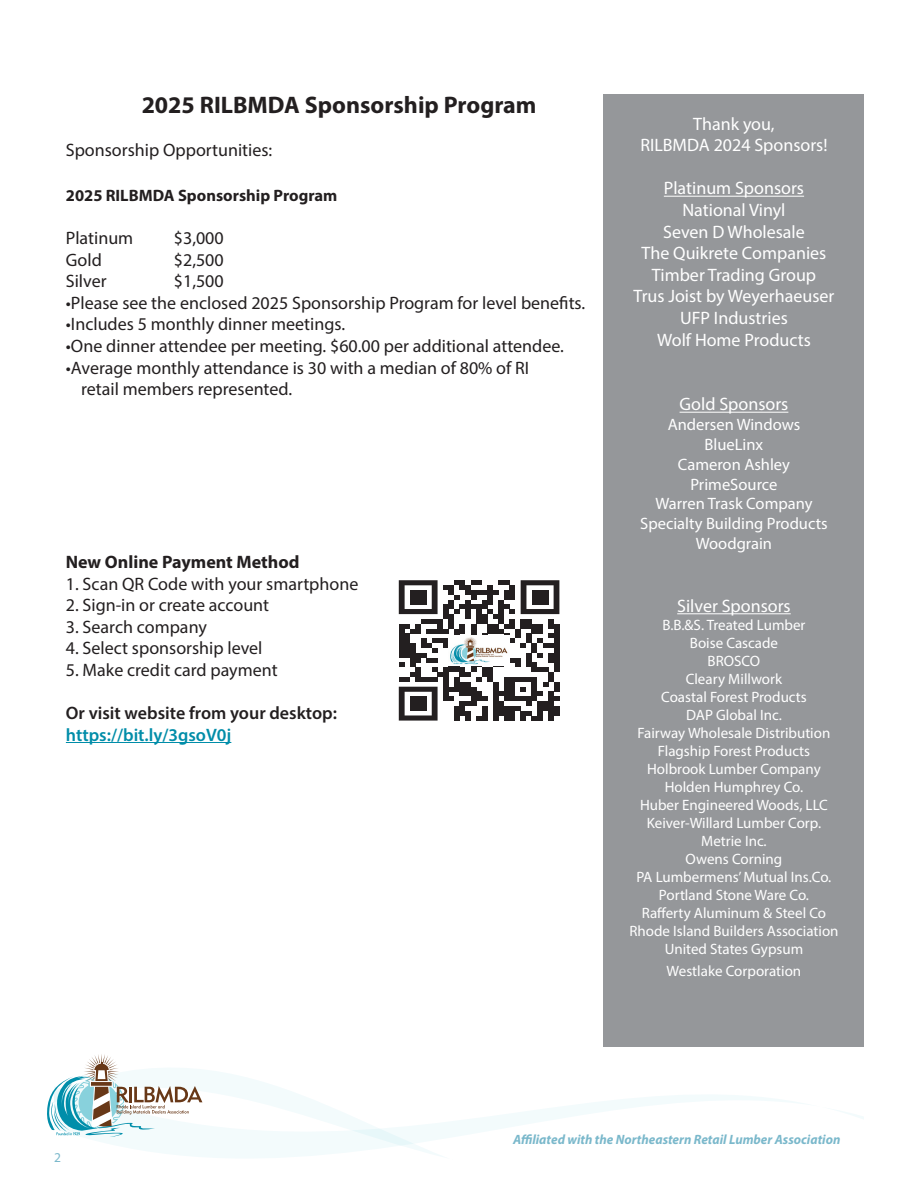
<style>
.page{position:relative;width:918px;height:1188px;background:#fff}
.page>*{position:absolute;margin:0;border:0;box-sizing:border-box;transform-origin:0 0}
.t1{font:700 24px "Myriad Pro";color:#231f20}
.t2{font:18px "Myriad Pro";color:#231f20}
.t3{font:18px "Myriad Pro";color:#fff}
.t4{font:600 18px "Myriad Pro";color:#231f20}
.t5{font:700 18px "Myriad Pro";color:#231f20}
.t6{font:600 18px "Myriad Pro";color:#008da9}
.t7{font:16.5px "Myriad Pro";color:#fff}
.t8{font:700 16.5px "Myriad Pro";color:#231f20}
.t9{font:15px "Myriad Pro";color:#fff}
.t10{font:italic 700 13.5px "Myriad Pro";color:#7ab8cb}
.t11{font:13.5px "Myriad Pro";color:#7ab8cb}
</style>
<div class="page">
<svg style="left:452px;top:954px;width:412px;height:183px"></svg>
<svg style="left:47px;top:1054px;width:405px;height:104px"></svg>
<div style="left:604px;top:94px;width:260px;height:953px;background:#95979a"></div>
<hr style="left:664px;top:196px;width:140px;height:1px;background:#fff">
<hr style="left:680px;top:412px;width:108px;height:1px;background:#fff">
<hr style="left:677px;top:613px;width:114px;height:1px;background:#fff">
<hr style="left:66px;top:742px;width:165px;height:1px;background:#008da9">
<svg style="left:399px;top:580px;width:160px;height:141px"></svg>
<div style="left:410px;top:590px;width:16px;height:14px;background:#231f20"></div>
<div style="left:532px;top:590px;width:16px;height:14px;background:#231f20"></div>
<div style="left:410px;top:696px;width:16px;height:15px;background:#231f20"></div>
<img style="left:449px;top:636px;width:61px;height:29px">
<p class="t1" style="left:142px;top:89px;width:396px">2025 RILBMDA Sponsorship Program</p>
<p class="t2" style="left:66px;top:139px;width:208px">Sponsorship Opportunities:</p>
<p class="t8" style="left:66px;top:184px;width:273px">2025 RILBMDA Sponsorship Program</p>
<p class="t2" style="left:66px;top:227px;width:69px">Platinum</p>
<p class="t2" style="left:174px;top:227px;width:51px">$3,000</p>
<p class="t2" style="left:66px;top:248px;width:38px">Gold</p>
<p class="t2" style="left:174px;top:248px;width:51px">$2,500</p>
<p class="t2" style="left:66px;top:270px;width:42px">Silver</p>
<p class="t2" style="left:174px;top:270px;width:51px">$1,500</p>
<p class="t2" style="left:66px;top:292px;width:521px">•Please see the enclosed 2025 Sponsorship Program for level benefits.</p>
<p class="t2" style="left:66px;top:313px;width:281px">•Includes 5 monthly dinner meetings.</p>
<p class="t2" style="left:66px;top:335px;width:500px">•One dinner attendee per meeting. $60.00 per additional attendee.</p>
<p class="t2" style="left:66px;top:356px;width:465px">•Average monthly attendance is 30 with a median of 80% of RI</p>
<p class="t2" style="left:81px;top:378px;width:213px">retail members represented.</p>
<p class="t5" style="left:66px;top:550px;width:235px">New Online Payment Method</p>
<p class="t2" style="left:66px;top:572px;width:294px">1. Scan QR Code with your smartphone</p>
<p class="t2" style="left:66px;top:594px;width:205px">2. Sign-in or create account</p>
<p class="t2" style="left:66px;top:616px;width:143px">3. Search company</p>
<p class="t2" style="left:66px;top:637px;width:198px">4. Select sponsorship level</p>
<p class="t2" style="left:66px;top:659px;width:213px">5. Make credit card payment</p>
<p class="t4" style="left:66px;top:702px;width:273px">Or visit website from your desktop:</p>
<p class="t6" style="left:66px;top:723px;width:167px">https://bit.ly/3gsoV0j</p>
<p class="t3" style="left:693px;top:112px;width:83px">Thank you,</p>
<p class="t3" style="left:640px;top:134px;width:189px">RILBMDA 2024 Sponsors!</p>
<p class="t3" style="left:664px;top:177px;width:142px">Platinum Sponsors</p>
<p class="t3" style="left:682px;top:199px;width:105px">National Vinyl</p>
<p class="t3" style="left:663px;top:220px;width:143px">Seven D Wholesale</p>
<p class="t3" style="left:642px;top:242px;width:186px">The Quikrete Companies</p>
<p class="t3" style="left:652px;top:264px;width:166px">Timber Trading Group</p>
<p class="t3" style="left:634px;top:285px;width:202px">Trus Joist by Weyerhaeuser</p>
<p class="t3" style="left:680px;top:307px;width:109px">UFP Industries</p>
<p class="t3" style="left:657px;top:328px;width:155px">Wolf Home Products</p>
<p class="t3" style="left:680px;top:393px;width:110px">Gold Sponsors</p>
<p class="t7" style="left:668px;top:414px;width:134px">Andersen Windows</p>
<p class="t7" style="left:705px;top:434px;width:60px">BlueLinx</p>
<p class="t7" style="left:678px;top:454px;width:114px">Cameron Ashley</p>
<p class="t7" style="left:690px;top:474px;width:89px">PrimeSource</p>
<p class="t7" style="left:655px;top:494px;width:159px">Warren Trask Company</p>
<p class="t7" style="left:640px;top:513px;width:189px">Specialty Building Products</p>
<p class="t7" style="left:696px;top:533px;width:78px">Woodgrain</p>
<p class="t3" style="left:677px;top:595px;width:115px">Silver Sponsors</p>
<p class="t9" style="left:662px;top:616px;width:145px">B.B.&amp;S. Treated Lumber</p>
<p class="t9" style="left:690px;top:634px;width:90px">Boise Cascade</p>
<p class="t9" style="left:708px;top:652px;width:54px">BROSCO</p>
<p class="t9" style="left:686px;top:670px;width:98px">Cleary Millwork</p>
<p class="t9" style="left:661px;top:688px;width:147px">Coastal Forest Products</p>
<p class="t9" style="left:686px;top:706px;width:97px">DAP Global Inc.</p>
<p class="t9" style="left:638px;top:724px;width:194px">Fairway Wholesale Distribution</p>
<p class="t9" style="left:658px;top:742px;width:154px">Flagship Forest Products</p>
<p class="t9" style="left:647px;top:760px;width:175px">Holbrook Lumber Company</p>
<p class="t9" style="left:665px;top:778px;width:140px">Holden Humphrey Co.</p>
<p class="t9" style="left:640px;top:796px;width:189px">Huber Engineered Woods, LLC</p>
<p class="t9" style="left:647px;top:814px;width:176px">Keiver-Willard Lumber Corp.</p>
<p class="t9" style="left:701px;top:832px;width:67px">Metrie Inc.</p>
<p class="t9" style="left:686px;top:850px;width:98px">Owens Corning</p>
<p class="t9" style="left:637px;top:868px;width:196px">PA Lumbermens’ Mutual Ins.Co.</p>
<p class="t9" style="left:659px;top:886px;width:152px">Portland Stone Ware Co.</p>
<p class="t9" style="left:642px;top:904px;width:186px">Rafferty Aluminum &amp; Steel Co</p>
<p class="t9" style="left:629px;top:922px;width:211px">Rhode Island Builders Association</p>
<p class="t9" style="left:665px;top:940px;width:140px">United States Gypsum</p>
<p class="t9" style="left:667px;top:961px;width:136px">Westlake Corporation</p>
<p class="t11" style="left:54px;top:1149px;width:8px">2</p>
<p class="t10" style="left:513px;top:1131px;width:329px">Affiliated with the Northeastern Retail Lumber Association</p>
</div>
